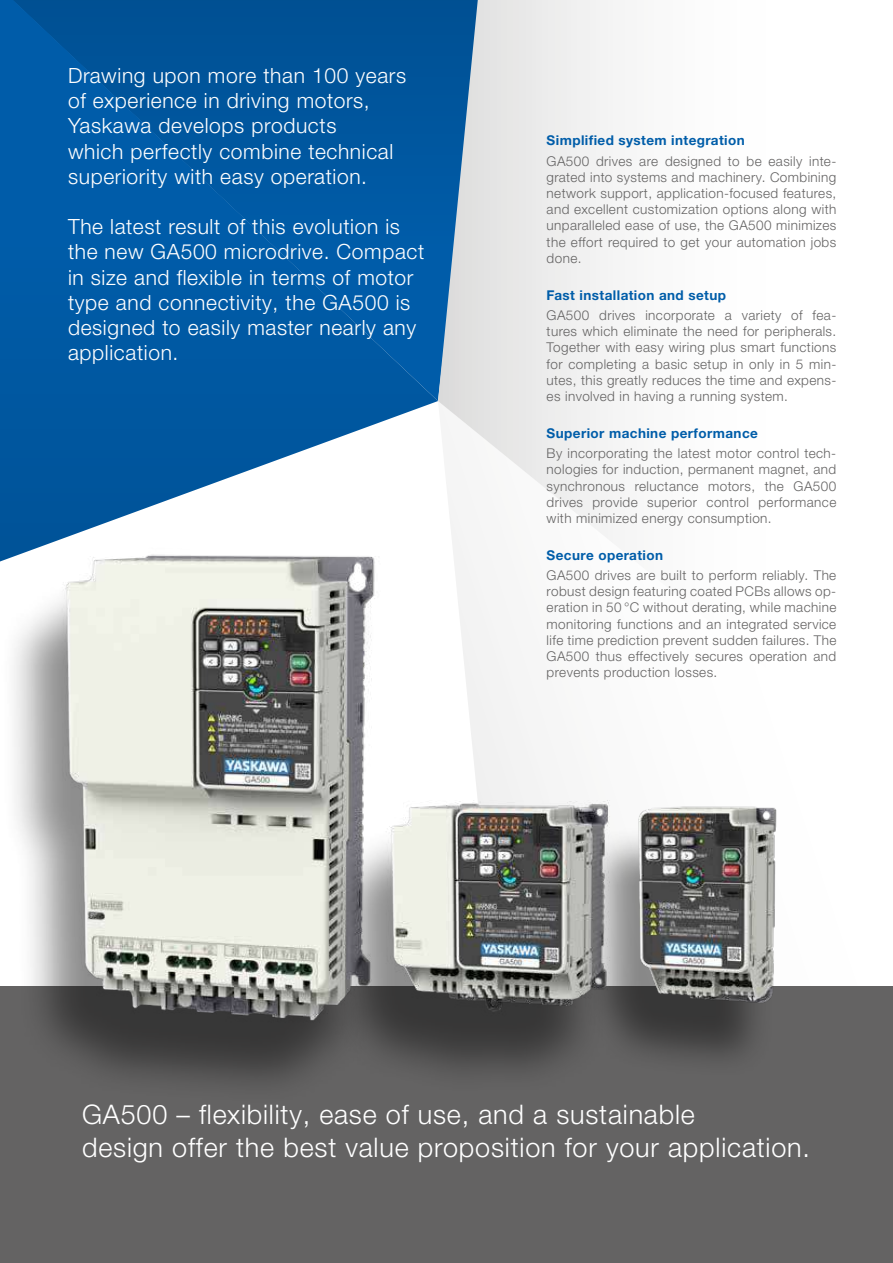
<style>
.page{position:relative;width:893px;height:1263px;background:#fff}
.page>*{position:absolute;margin:0;border:0;box-sizing:border-box;transform-origin:0 0}
.t1{font:300 27px/32.4px "Helvetica Neue LTW1 G";letter-spacing:.03em;color:#fff}
.t2{font:300 21px/25.2px "Helvetica Neue LTW1 G";letter-spacing:.03em;color:#fff}
.t3{font:300 13.5px/16.2px "Helvetica Neue LTW1 G";letter-spacing:.03em;color:#646363;text-align:justify}
.t4{font:700 13.5px "Helvetica Neue LTW1 G";letter-spacing:.03em;color:#005da9}
</style>
<div class="page">
<svg style="left:0;top:0;width:438px;height:561px;background:#1b69ab"></svg>
<svg style="left:438px;top:0;width:175px;height:771px"></svg>
<div style="left:0;top:986px;width:893px;height:277px;background:#646363"></div>
<div style="left:0;top:576px;width:376px;height:530px;background:#000;opacity:.45"></div>
<img style="left:55px;top:531px;width:329px;height:508px">
<div style="left:325px;top:824px;width:285px;height:274px;background:#000;opacity:.45"></div>
<img style="left:379px;top:775px;width:204px;height:264px">
<div style="left:581px;top:824px;width:196px;height:254px;background:#000;opacity:.45"></div>
<img style="left:583px;top:800px;width:194px;height:210px">
<h2 class="t2" style="left:68px;top:63px;width:340px">Drawing upon more than 100 years of experience in driving motors,<br>Yaskawa develops products<br>which perfectly combine technical superiority with easy operation.</h2>
<h2 class="t2" style="left:68px;top:214px;width:358px">The latest result of this evolution is the new GA500 microdrive. Compact in size and flexible in terms of motor type and connectivity, the GA500 is designed to easily master nearly any application.</h2>
<p class="t4" style="left:547px;top:132px;width:200px">Simplified system integration</p>
<p class="t3" style="left:547px;top:153px;width:291px">GA500 drives are designed to be easily inte&shy;grated into systems and machinery. Combining network support, application-focused features, and excellent customization options along with unparalleled ease of use, the GA500 minimizes the effort required to get your automation jobs done.</p>
<p class="t4" style="left:547px;top:286px;width:181px">Fast installation and setup</p>
<p class="t3" style="left:547px;top:307px;width:291px">GA500 drives incorporate a variety of fea&shy;tures which eliminate the need for peripherals.<br>Together with easy wiring plus smart functions for completing a basic setup in only in 5 min&shy;utes, this greatly reduces the time and expens&shy;es involved in having a running system.</p>
<p class="t4" style="left:547px;top:424px;width:213px">Superior machine performance</p>
<p class="t3" style="left:547px;top:445px;width:291px">By incorporating the latest motor control tech&shy;nologies for induction, permanent magnet, and synchronous reluctance motors, the GA500 drives provide superior control performance with minimized energy consumption.</p>
<p class="t4" style="left:547px;top:546px;width:118px">Secure operation</p>
<p class="t3" style="left:547px;top:567px;width:291px">GA500 drives are built to perform reliably. The robust design featuring coated PCBs allows op&shy;eration in 50 °C without derating, while machine monitoring functions and an integrated service life time prediction prevent sudden failures. The GA500 thus effectively secures operation and prevents production losses.</p>
<h1 class="t1" style="left:82px;top:1098px;width:729px">GA500 – flexibility, ease of use, and a sustainable<br>design offer the best value proposition for your application.</h1>
</div>
